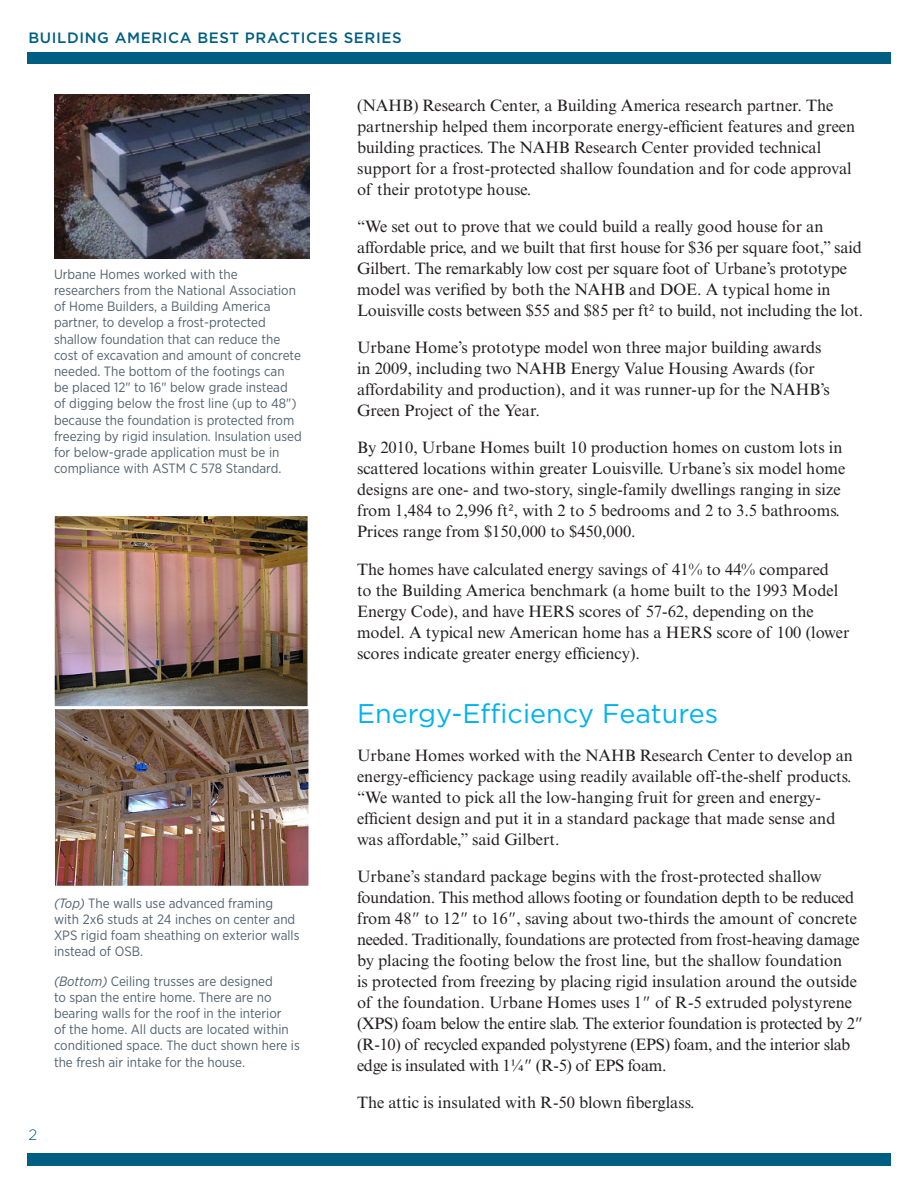
<style>
.page{position:relative;width:918px;height:1188px;background:#fff}
.page>*{position:absolute;margin:0;border:0;box-sizing:border-box;transform-origin:0 0}
.HEADER_1{font:27px "Gotham";color:#00b3ee}
.BODY{font:16.5px/21px "Times New Roman MT Std";color:#231f20}
.BODY-2{font:16.5px/21px "Times New Roman MT Std";letter-spacing:-.02em;color:#231f20}
.t1{font:500 15px "Gotham";letter-spacing:.04em;color:#005e82}
.t2{font:300 15px "Gotham";color:#005e82}
.t3{font:13.5px/16.2px "Gotham Narrow";color:#52626f}
.s1{font-style:italic}
.s2{font-family:"Gotham Narrow"}
</style>
<div class="page">
<img style="left:54px;top:94px;width:255px;height:165px">
<img style="left:56px;top:518px;width:251px;height:366px">
<div style="left:53px;top:515px;width:256px;height:193px;border:2px solid #fff"></div>
<div style="left:53px;top:708px;width:257px;height:179px;border:2px solid #fff"></div>
<div style="left:27px;top:1154px;width:864px;height:12px;background:#005e82"></div>
<div style="left:27px;top:52px;width:864px;height:12px;background:#005e82"></div>
<p class="t1" style="left:28px;top:29px;width:375px">BUILDING AMERICA BEST PRACTICES SERIES</p>
<p class="t3" style="left:54px;top:266px;width:249px">Urbane Homes worked with the researchers from the National Association of Home Builders, a Building America partner, to develop a frost-protected shallow foundation that can reduce the cost of excavation and amount of concrete needed. The bottom of the footings can be placed 12" to 16" below grade instead of digging below the frost line (up to 48") because the foundation is protected from freezing by rigid insulation. Insulation used for below-grade application must be in compliance with ASTM C 578 Standard.</p>
<p class="t3" style="left:54px;top:895px;width:247px"><span class="s1">(Top)</span> The walls use advanced framing with 2x6 studs at 24 inches on center and XPS rigid foam sheathing on exterior walls instead of OSB.</p>
<p class="t3" style="left:54px;top:972px;width:247px"><span class="s1">(Bottom)</span> Ceiling trusses are designed<br>to span the entire home. There are no bearing walls for the roof in the interior<br>of the home. All ducts are located within conditioned space. The duct shown here is the fresh air intake for the house.</p>
<p class="t2" style="left:28px;top:1126px;width:10px">2</p>
<p class="BODY" style="left:357px;top:95px;width:500px">(NAHB) Research Center, a Building America research partner. The partnership helped them incorporate energy-efficient features and green building practices. The NAHB Research Center provided technical support for a frost-protected shallow foundation and for code approval of their prototype house.</p>
<p class="BODY" style="left:357px;top:216px;width:508px">“We set out to prove that we could build a really good house for an affordable price, and we built that first house for $36 per square foot,” said Gilbert. The remarkably low cost per square foot of Urbane’s prototype model was verified by both the NAHB and DOE. A typical home in Louisville costs between $55 and $85 per ft<span class="s2">2</span> to build, not including the lot.</p>
<p class="BODY" style="left:357px;top:337px;width:474px">Urbane Home’s prototype model won three major building awards in 2009, including two NAHB Energy Value Housing Awards (for affordability and production), and it was runner-up for the NAHB’s Green Project of the Year.</p>
<p class="BODY" style="left:357px;top:437px;width:490px">By 2010, Urbane Homes built 10 production homes on custom lots in scattered locations within greater Louisville. Urbane’s six model home designs are one- and two-story, single-family dwellings ranging in size from 1,484 to 2,996 ft<span class="s2">2</span>, with 2 to 5 bedrooms and 2 to 3.5 bathrooms.<br>Prices range from $150,000 to $450,000.</p>
<p class="BODY" style="left:357px;top:559px;width:494px">The homes have calculated energy savings of 41% to 44% compared<br>to the Building America benchmark (a home built to the 1993 Model Energy Code), and have HERS scores of 57-62, depending on the model. A typical new American home has a HERS score of 100 (lower scores indicate greater energy efficiency).</p>
<p class="HEADER_1" style="left:357px;top:699px;width:363px">Energy-Efficiency Features</p>
<p class="BODY" style="left:357px;top:745px;width:498px">Urbane Homes worked with the NAHB Research Center to develop an energy-efficiency package using readily available off-the-shelf products. “We wanted to pick all the low-hanging fruit for green and energy&shy;efficient design and put it in a standard package that made sense and was affordable,” said Gilbert.</p>
<p class="BODY-2" style="left:357px;top:866px;width:508px">Urbane’s standard package begins with the frost-protected shallow foundation. This method allows footing or foundation depth to be reduced from 48<span class="s2">"</span> to 12<span class="s2">"</span> to 16<span class="s2">"</span>, saving about two-thirds the amount of concrete needed. Traditionally, foundations are protected from frost-heaving damage by placing the footing below the frost line, but the shallow foundation<br>is protected from freezing by placing rigid insulation around the outside of the foundation. Urbane Homes uses 1<span class="s2">"</span> of R-5 extruded polystyrene (XPS) foam below the entire slab. The exterior foundation is protected by 2<span class="s2">" </span>(R-10) of recycled expanded polystyrene (EPS) foam, and the interior slab edge is insulated with 1¼<span class="s2">"</span> (R-5) of EPS foam.</p>
<p class="BODY" style="left:357px;top:1092px;width:339px">The attic is insulated with R-50 blown fiberglass.</p>
</div>
